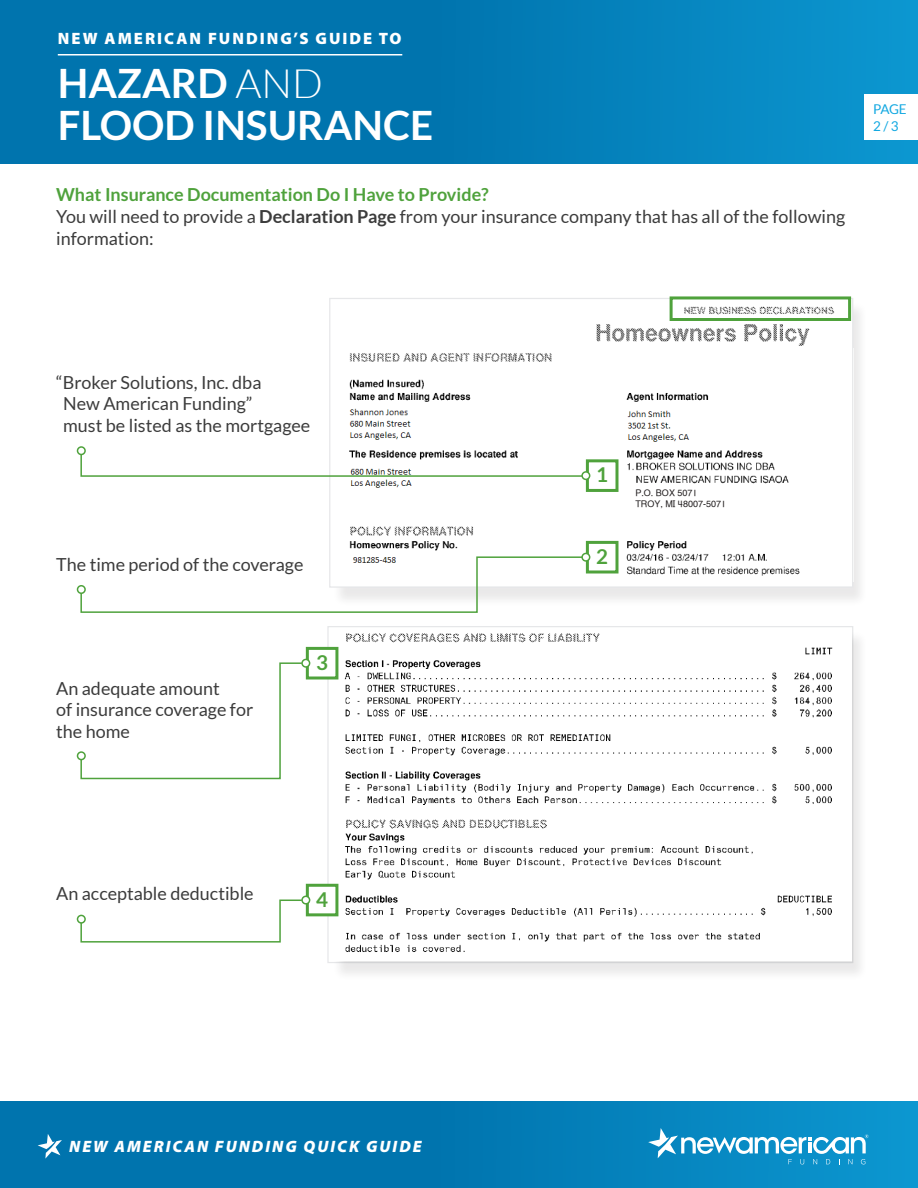
<style>
.page{position:relative;width:918px;height:1188px;background:#fff}
.page>*{position:absolute;margin:0;border:0;box-sizing:border-box;transform-origin:0 0}
.t1{font:700 51.3px/45.8px "Myriad Pro";letter-spacing:.02em;color:#fff}
.t2{font:700 40.5px/42px "Lato";color:#fff}
.t3{font:700 20.55px "Lato";color:#4fa23c}
.t4{font:18px/21.6px "Lato";color:#3c3c3c}
.t5{font:italic 900 16.5px "Myriad Pro";letter-spacing:.12em;color:#fff}
.t6{font:900 16.5px "Myriad Pro";letter-spacing:.12em;color:#fff}
.t7{font:13.5px "Lato";color:#12a8e1}
.t8{font:9px/10.8px "Helvetica Textbook LT";color:#231f20}
.s1{font-weight:300}
.s2{font-weight:700;color:#4fa23c}
.s3{font-weight:700}
</style>
<div class="page">
<div style="left:332px;top:301px;width:535px;height:307px;background:#f4f4f4"></div>
<div style="left:332px;top:630px;width:535px;height:351px;background:#231f20;opacity:.1"></div>
<img style="left:332px;top:300px;width:519px;height:282px">
<div style="left:597px;top:544px;width:26px;height:25px;background:#fff;border-radius:50%"></div>
<img style="left:329px;top:630px;width:522px;height:331px">
<svg style="left:338px;top:651px;width:4px;height:26px"></svg>
<svg style="left:338px;top:886px;width:4px;height:26px"></svg>
<div style="left:633px;top:484px;width:156px;height:41px;background:#fff"></div>
<div style="left:0;top:0;width:918px;height:164px;background:linear-gradient(to right,#006ba5,#0a90c9)"></div>
<hr style="left:58px;top:54px;width:344px;height:2px;background:#fff">
<div style="left:0;top:1102px;width:918px;height:86px;background:linear-gradient(to right,#006ba5,#0a8fc9)"></div>
<svg style="left:648px;top:1128px;width:220px;height:36px"></svg>
<svg style="left:38px;top:1134px;width:24px;height:25px"></svg>
<div style="left:864px;top:95px;width:54px;height:45px;background:#fff"></div>
<div style="left:586px;top:459px;width:32px;height:33px;border:3px solid #4fa23c"></div>
<div style="left:586px;top:541px;width:32px;height:32px;border:3px solid #4fa23c"></div>
<div style="left:306px;top:647px;width:32px;height:33px;background:#fff;border:3px solid #4fa23c"></div>
<div style="left:306px;top:884px;width:32px;height:32px;background:#fff;border:3px solid #4fa23c"></div>
<svg style="left:80px;top:447px;width:503px;height:31px"></svg>
<svg style="left:80px;top:556px;width:504px;height:57px"></svg>
<svg style="left:80px;top:662px;width:221px;height:118px"></svg>
<svg style="left:80px;top:899px;width:221px;height:44px"></svg>
<div style="left:78px;top:447px;width:7px;height:7px;background:#fff;border-radius:50%"></div>
<div style="left:77px;top:446px;width:9px;height:9px;border:2px solid #4fa23c;border-radius:50%"></div>
<div style="left:78px;top:586px;width:7px;height:7px;background:#fff;border-radius:50%"></div>
<div style="left:77px;top:585px;width:9px;height:9px;border:2px solid #4fa23c;border-radius:50%"></div>
<div style="left:78px;top:752px;width:7px;height:8px;background:#fff;border-radius:50%"></div>
<div style="left:77px;top:751px;width:9px;height:9px;border:2px solid #4fa23c;border-radius:50%"></div>
<div style="left:78px;top:915px;width:7px;height:8px;background:#fff;border-radius:50%"></div>
<div style="left:77px;top:915px;width:9px;height:9px;border:2px solid #4fa23c;border-radius:50%"></div>
<div style="left:670px;top:296px;width:181px;height:25px;border:3px solid #4fa23c"></div>
<div style="left:582px;top:472px;width:8px;height:7px;background:#fff;border-radius:50%"></div>
<div style="left:581px;top:471px;width:9px;height:9px;border:2px solid #4fa23c;border-radius:50%"></div>
<div style="left:582px;top:553px;width:8px;height:8px;background:#fff;border-radius:50%"></div>
<div style="left:581px;top:553px;width:9px;height:9px;border:2px solid #4fa23c;border-radius:50%"></div>
<div style="left:302px;top:659px;width:8px;height:8px;background:#fff;border-radius:50%"></div>
<div style="left:301px;top:659px;width:9px;height:9px;border:2px solid #4fa23c;border-radius:50%"></div>
<div style="left:302px;top:896px;width:8px;height:8px;background:#fff;border-radius:50%"></div>
<div style="left:301px;top:896px;width:9px;height:9px;border:2px solid #4fa23c;border-radius:50%"></div>
<p class="t6" style="left:58px;top:27px;width:345px">NEW AMERICAN FUNDING’S GUIDE TO</p>
<p class="t2" style="left:58px;top:62px;width:377px">HAZARD <span class="s1">AND<br></span>FLOOD INSURANCE</p>
<p class="t1" style="left:142px;top:84px;width:500px">HAZARD AND FLOOD<br>INSURANCE</p>
<p class="t4" style="left:56px;top:184px;width:791px"><span class="s2">What Insurance Documentation Do I Have to Provide?<br></span>You will need to provide a <span class="s3">Declaration Page</span> from your insurance company that has all of the following information:</p>
<p class="t7" style="left:873px;top:102px;width:35px">PAGE</p>
<p class="t7" style="left:873px;top:118px;width:27px">2 / 3</p>
<p class="t7" style="left:873px;top:118px;width:9px">1</p>
<p class="t4" style="left:63px;top:371px;width:249px;text-indent:-7px">“Broker Solutions, Inc. dba<br>New American Funding”<br>must be listed as the mortgagee</p>
<p class="t4" style="left:56px;top:553px;width:249px">The time period of the coverage</p>
<p class="t4" style="left:56px;top:677px;width:199px">An adequate amount<br>of insurance coverage for the home</p>
<p class="t3" style="left:316px;top:651px;width:13px">3</p>
<p class="t3" style="left:596px;top:463px;width:13px">1</p>
<p class="t3" style="left:596px;top:545px;width:13px">2</p>
<p class="t8" style="left:635px;top:487px;width:92px">P.O. BOX 5071<br>TROY, MI 48007-5071</p>
<p class="t4" style="left:56px;top:883px;width:199px">An acceptable deductible</p>
<p class="t3" style="left:316px;top:887px;width:13px">4</p>
<p class="t5" style="left:69px;top:1136px;width:354px">NEW AMERICAN FUNDING QUICK GUIDE</p>
</div>
